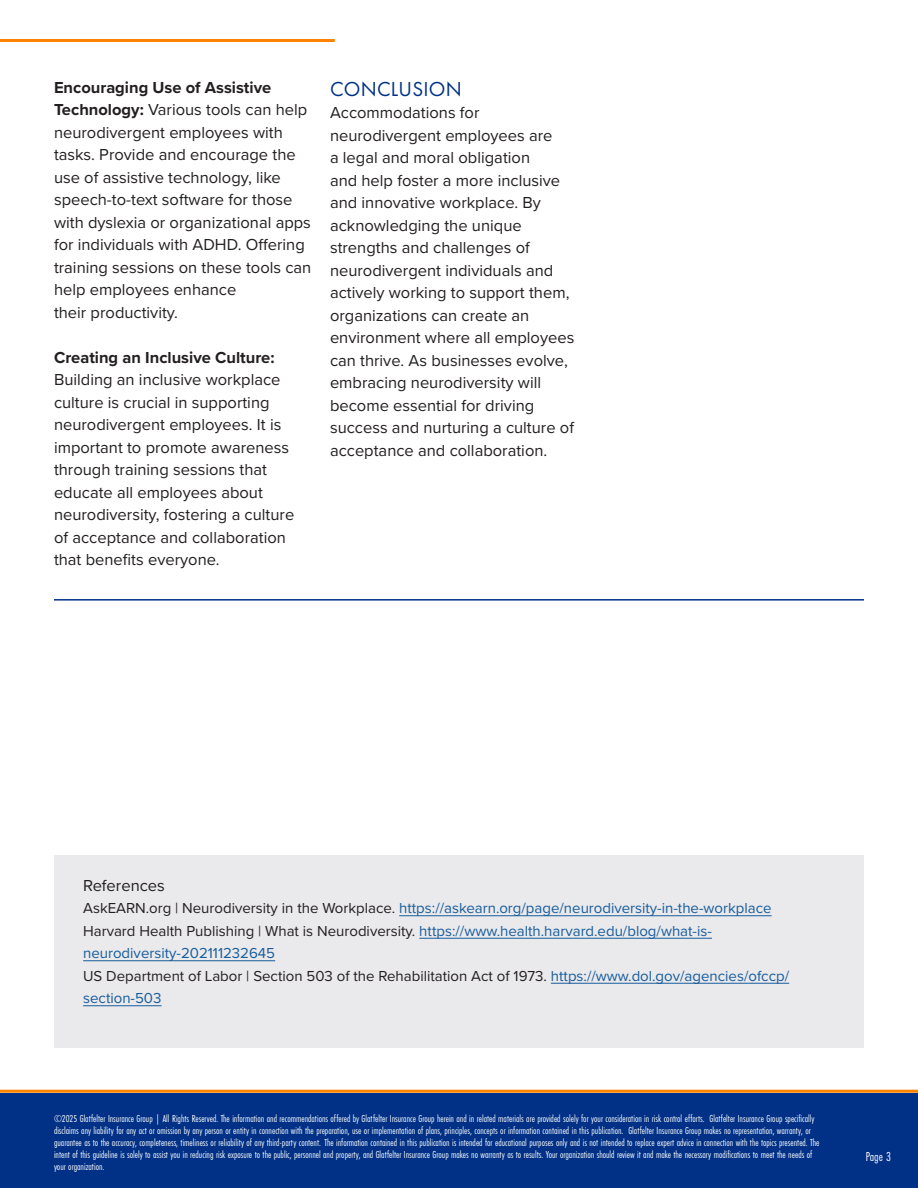
<style>
.page{position:relative;width:918px;height:1188px;background:#fff}
.page>*{position:absolute;margin:0;border:0;box-sizing:border-box;transform-origin:0 0}
.t1{font:21px "Futura PT";letter-spacing:.01em;color:#003186}
.t2{font:16.5px/22.5px "Proxima Nova";color:#231f20}
.t3{font:15px/22.5px "Proxima Nova";color:#175d9e}
.t4{font:15px/22.5px "Proxima Nova";color:#231f20}
.t5{font:13.5px "Futura PT Cond";color:#fff}
.t6{font:10.5px/12px "Futura PT Cond";color:#fff}
.s1{font-weight:700}
.s2{color:#231f20}
.s3{color:#175d9e}
</style>
<div class="page">
<div style="left:0;top:1093px;width:918px;height:95px;background:#003186"></div>
<hr style="left:0;top:1090px;width:918px;height:3px;background:#ff8200">
<div style="left:54px;top:855px;width:810px;height:193px;background:#e5e4e6"></div>
<hr style="left:399px;top:915px;width:373px;height:1px;background:#175d9e">
<hr style="left:419px;top:938px;width:293px;height:1px;background:#175d9e">
<hr style="left:83px;top:960px;width:192px;height:1px;background:#175d9e">
<hr style="left:551px;top:983px;width:238px;height:1px;background:#175d9e">
<hr style="left:83px;top:1005px;width:79px;height:1px;background:#175d9e">
<hr style="left:54px;top:599px;width:810px;height:2px;background:#003186">
<hr style="left:0;top:39px;width:335px;height:3px;background:#ff8200">
<p class="t2" style="left:54px;top:75px;width:259px"><span class="s1">Encouraging Use of Assistive<br>Technology:</span> Various tools can help neurodivergent employees with tasks. Provide and encourage the use of assistive technology, like speech-to-text software for those with dyslexia or organizational apps for individuals with ADHD. Offering training sessions on these tools can help employees enhance<br>their productivity.</p>
<p class="t2" style="left:54px;top:345px;width:242px"><span class="s1">Creating an Inclusive Culture:<br></span>Building an inclusive workplace culture is crucial in supporting neurodivergent employees. It is important to promote awareness through training sessions that educate all employees about neurodiversity, fostering a culture of acceptance and collaboration that benefits everyone.</p>
<p class="t1" style="left:330px;top:76px;width:133px">CONCLUSION</p>
<p class="t2" style="left:330px;top:101px;width:246px">Accommodations for neurodivergent employees are<br>a legal and moral obligation<br>and help foster a more inclusive and innovative workplace. By acknowledging the unique strengths and challenges of neurodivergent individuals and actively working to support them, organizations can create an environment where all employees can thrive. As businesses evolve, embracing neurodiversity will become essential for driving success and nurturing a culture of acceptance and collaboration.</p>
<p class="t2" style="left:83px;top:873px;width:83px">References</p>
<p class="t3" style="left:83px;top:896px;width:690px"><span class="s2">AskEARN.org | Neurodiversity in the Workplace.</span> https://askearn.org/page/neurodiversity-in-the-workplace</p>
<p class="t3" style="left:83px;top:919px;width:630px"><span class="s2">Harvard Health Publishing | What is Neurodiversity.</span> https://www.health.harvard.edu/blog/what-is&shy;neurodiversity-202111232645</p>
<p class="t4" style="left:83px;top:964px;width:708px">US Department of Labor | Section 503 of the Rehabilitation Act of 1973. <span class="s3">https://www.dol.gov/agencies/ofccp/ section-503</span></p>
<p class="t6" style="left:54px;top:1112px;width:767px">©2025 Glatfelter Insurance Group | All Rights Reserved. The information and recommendations offered by Glatfelter Insurance Group herein and in related materials are provided solely for your consideration in risk control efforts. Glatfelter Insurance Group specifically disclaims any liability for any act or omission by any person or entity in connection with the preparation, use or implementation of plans, principles, concepts or information contained in this publication. Glatfelter Insurance Group makes no representation, warranty, or guarantee as to the accuracy, completeness, timeliness or reliability of any third-party content. The information contained in this publication is intended for educational purposes only and is not intended to replace expert advice in connection with the topics presented. The intent of this guideline is solely to assist you in reducing risk exposure to the public, personnel and property, and Glatfelter Insurance Group makes no warranty as to results. Your organization should review it and make the necessary modifications to meet the needs of your organization.</p>
<p class="t5" style="left:866px;top:1148px;width:27px">Page 3</p>
</div>
